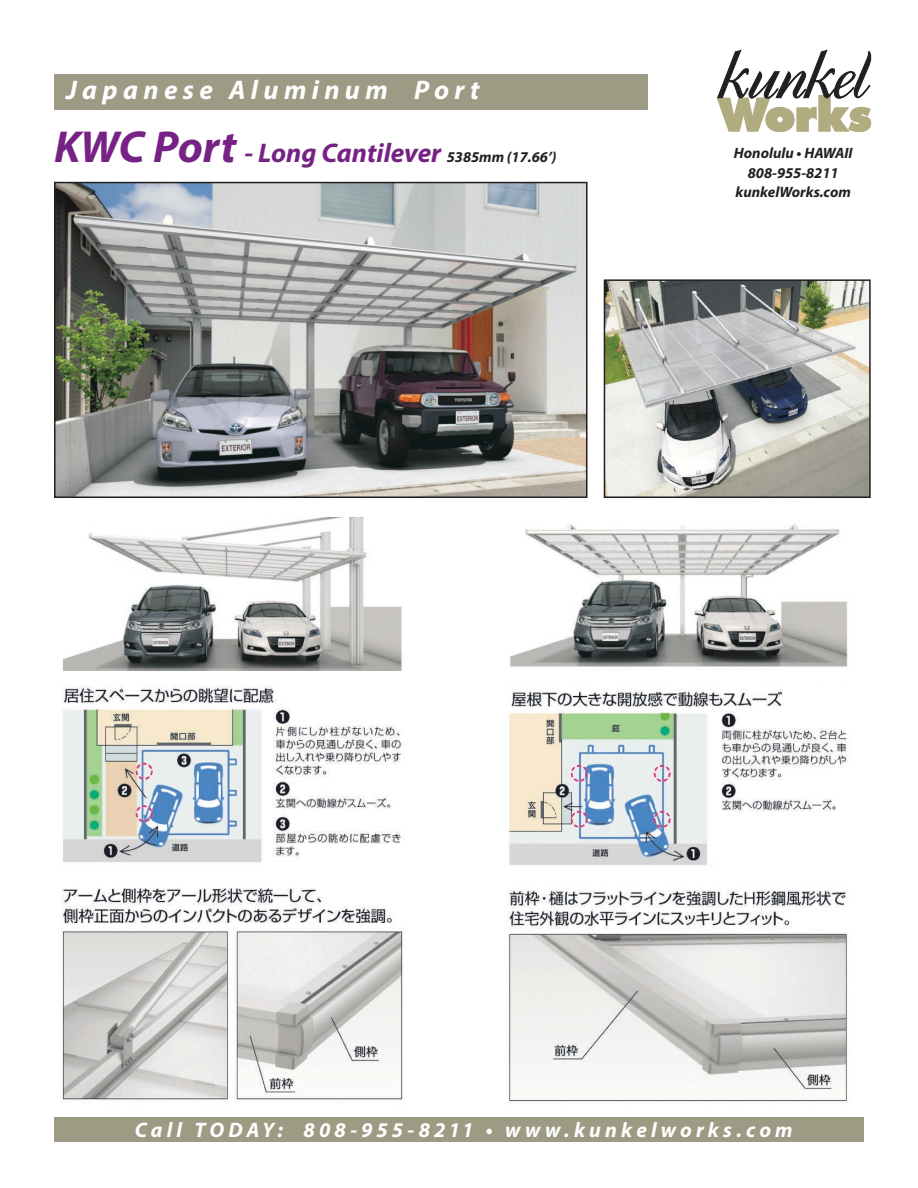
<style>
.page{position:relative;width:918px;height:1188px;background:#fff}
.page>*{position:absolute;margin:0;border:0;box-sizing:border-box;transform-origin:0 0}
.Boxy_Type{font:italic 700 27px "Myriad Pro";color:#762284}
.t1{font:italic 700 27px "Myriad Pro";letter-spacing:.2em;color:#fff}
.t2{font:italic 700 21px "Myriad Pro";letter-spacing:.195em;color:#fff}
.Boxy_Type-2{font:italic 700 15px "Myriad Pro";color:#231f20}
.s1{font-size:45px}
.s2{font-size:15px;color:#231f20}
</style>
<div class="page">
<div style="left:54px;top:1118px;width:810px;height:24px;background:#9d9b84"></div>
<img style="left:57px;top:185px;width:528px;height:310px">
<div style="left:54px;top:182px;width:534px;height:316px;border:2px solid #231f20"></div>
<img style="left:61px;top:686px;width:343px;height:415px">
<img style="left:507px;top:689px;width:341px;height:415px">
<svg style="left:717px;top:50px;width:154px;height:82px"></svg>
<div style="left:54px;top:74px;width:594px;height:36px;background:#9d9b84"></div>
<img style="left:63px;top:518px;width:339px;height:152px">
<img style="left:510px;top:524px;width:338px;height:143px">
<img style="left:607px;top:282px;width:261px;height:213px">
<div style="left:604px;top:279px;width:267px;height:219px;border:2px solid #231f20"></div>
<p class="t1" style="left:66px;top:73px;width:415px">Japanese Aluminum Port</p>
<p class="Boxy_Type" style="left:54px;top:136px;width:504px"><span class="s1">KWC Port</span> - Long Cantilever <span class="s2">5385mm (17.66’)</span></p>
<p class="Boxy_Type-2" style="left:734px;top:143px;width:120px">Honolulu • HAWAII</p>
<p class="Boxy_Type-2" style="left:748px;top:163px;width:92px">808-955-8211</p>
<p class="Boxy_Type-2" style="left:736px;top:182px;width:117px">kunkelWorks.com</p>
<p class="t2" style="left:135px;top:1116px;width:659px">Call TODAY: 808-955-8211 • www.kunkelworks.com</p>
</div>
